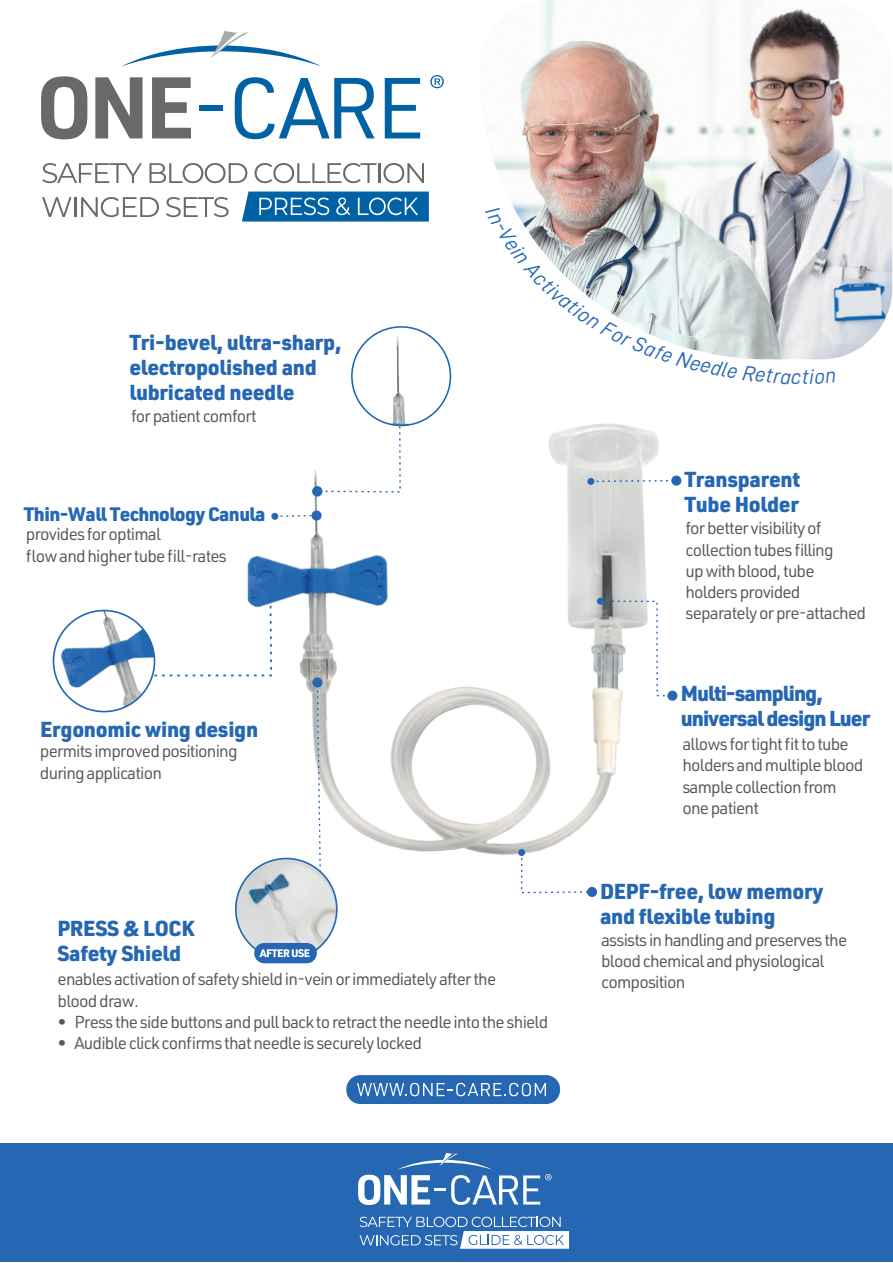
<style>
.page{position:relative;width:893px;height:1263px;background:#fff}
.page>*{position:absolute;margin:0;border:0;box-sizing:border-box;transform-origin:0 0}
.t1{font:900 21.3px/25.2px "URWDIN";letter-spacing:-.015em;color:#2567b3}
.t2{font:900 21.3px/25.2px "URWDIN";letter-spacing:-.045em;color:#2567b3}
.t3{font:900 19.2px "URWDIN";letter-spacing:-.03em;color:#2567b3}
.t4{font:16.95px/21.3px "URWDIN";letter-spacing:-.05em;color:#57585a}
</style>
<div class="page">
<img style="left:247px;top:423px;width:435px;height:479px">
<div style="left:0;top:1143px;width:893px;height:119px;background:#2567b3"></div>
<img style="left:493px;top:0;width:399px;height:358px">
<svg style="left:358px;top:1153px;width:194px;height:52px"></svg>
<svg style="left:360px;top:1217px;width:209px;height:32px"></svg>
<div style="left:312px;top:486px;width:11px;height:11px;background:#2567b3;border-radius:50%"></div>
<svg style="left:316px;top:327px;width:134px;height:166px"></svg>
<img style="left:352px;top:327px;width:98px;height:98px;border-radius:49px">
<div style="left:351px;top:326px;width:100px;height:100px;border:2px solid #2567b3;border-radius:50%"></div>
<svg style="left:277px;top:514px;width:34px;height:4px"></svg>
<div style="left:271px;top:513px;width:7px;height:7px;background:#2567b3;border-radius:50%"></div>
<div style="left:311px;top:510px;width:11px;height:11px;background:#2567b3;border-radius:50%"></div>
<div style="left:264px;top:578px;width:13px;height:14px;background:#2567b3;border-radius:50%"></div>
<svg style="left:593px;top:479px;width:78px;height:4px"></svg>
<div style="left:587px;top:478px;width:7px;height:7px;background:#2567b3;border-radius:50%"></div>
<div style="left:671px;top:475px;width:10px;height:11px;background:#2567b3;border-radius:50%"></div>
<svg style="left:599px;top:600px;width:75px;height:97px"></svg>
<div style="left:597px;top:598px;width:7px;height:7px;background:#2567b3;border-radius:50%"></div>
<div style="left:667px;top:691px;width:10px;height:10px;background:#2567b3;border-radius:50%"></div>
<svg style="left:520px;top:851px;width:74px;height:43px"></svg>
<div style="left:518px;top:849px;width:7px;height:7px;background:#2567b3;border-radius:50%"></div>
<div style="left:587px;top:887px;width:10px;height:10px;background:#2567b3;border-radius:50%"></div>
<div style="left:254px;top:943px;width:63px;height:20px;background:#2567b3;border-radius:10px"></div>
<svg style="left:54px;top:583px;width:283px;height:376px"></svg>
<svg style="left:242px;top:192px;width:187px;height:30px;background:#277ab2"></svg>
<svg style="left:41px;top:76px;width:46px;height:63px"></svg>
<svg style="left:95px;top:77px;width:48px;height:61px"></svg>
<svg style="left:152px;top:77px;width:39px;height:61px"></svg>
<div style="left:199px;top:105px;width:24px;height:6px;background:#0062a5"></div>
<svg style="left:235px;top:77px;width:140px;height:62px"></svg>
<svg style="left:385px;top:78px;width:35px;height:60px"></svg>
<svg style="left:430px;top:75px;width:14px;height:13px"></svg>
<svg style="left:122px;top:31px;width:199px;height:35px"></svg>
<svg style="left:42px;top:163px;width:100px;height:20px"></svg>
<svg style="left:149px;top:163px;width:98px;height:20px"></svg>
<svg style="left:255px;top:163px;width:122px;height:20px"></svg>
<hr style="left:378px;top:163px;width:2px;height:20px;background:#686a6a">
<svg style="left:383px;top:163px;width:41px;height:20px"></svg>
<svg style="left:42px;top:197px;width:30px;height:20px"></svg>
<hr style="left:74px;top:197px;width:2px;height:20px;background:#686a6a">
<svg style="left:81px;top:197px;width:78px;height:20px"></svg>
<svg style="left:166px;top:197px;width:63px;height:20px"></svg>
<div style="left:346px;top:1075px;width:214px;height:29px;background:#2567b3;border-radius:14px"></div>
<svg style="left:357px;top:1083px;width:189px;height:13px"></svg>
<svg style="left:493px;top:205px;width:343px;height:155px"></svg>
<p class="t1" style="left:129px;top:328px;width:213px">Tri-bevel, ultra-sharp, electropolished and lubricated needle</p>
<p class="t4" style="left:131px;top:405px;width:127px">for patient comfort</p>
<p class="t3" style="left:24px;top:501px;width:243px">Thin-Wall Technology Canula</p>
<p class="t4" style="left:26px;top:523px;width:203px">provides for optimal<br>flow and higher tube fill-rates</p>
<p class="t1" style="left:40px;top:716px;width:220px">Ergonomic wing design</p>
<p class="t4" style="left:40px;top:740px;width:199px">permits improved positioning during application</p>
<p class="t1" style="left:57px;top:914px;width:138px">PRESS &amp; LOCK<br>Safety Shield</p>
<p class="t4" style="left:58px;top:968px;width:440px">enables activation of safety shield in-vein or immediately after the blood draw.</p>
<p class="t4" style="left:58px;top:1011px;width:492px">• Press the side buttons and pull back to retract the needle into the shield</p>
<p class="t4" style="left:58px;top:1032px;width:366px">• Audible click confirms that needle is securely locked</p>
<p class="t1" style="left:684px;top:466px;width:117px">Transparent<br>Tube Holder</p>
<p class="t4" style="left:685px;top:517px;width:182px">for better visibility of collection tubes filling<br>up with blood, tube holders provided separately or pre-attached</p>
<p class="t2" style="left:681px;top:680px;width:191px">Multi-sampling, universal design Luer</p>
<p class="t4" style="left:682px;top:733px;width:182px">allows for tight fit to tube holders and multiple blood sample collection from one patient</p>
<p class="t1" style="left:600px;top:877px;width:225px">DEPF-free, low memory and flexible tubing</p>
<p class="t4" style="left:601px;top:928px;width:248px">assists in handling and preserves the blood chemical and physiological composition</p>
</div>
